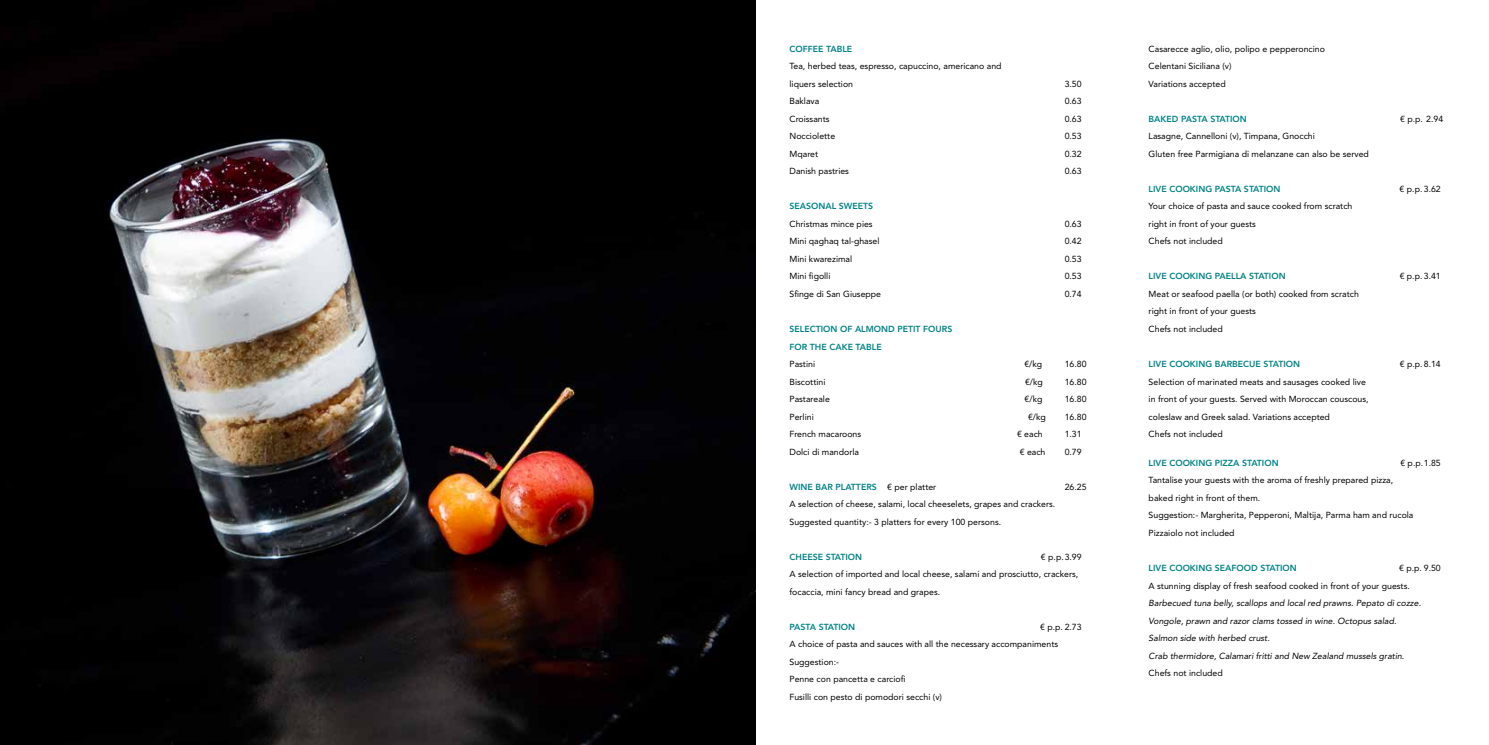
<style>
.page{position:relative;width:1489px;height:745px;background:#fff}
.page>*{position:absolute;margin:0;border:0;box-sizing:border-box;transform-origin:0 0}
.t1{font:8.75px/17.5px "Avenir LT Std";color:#000}
.t2{font:800 8.75px/17.5px "Avenir LT Std";color:#008387}
.t3{font:italic 8.75px/17.5px "Avenir LT Std";color:#000}
.s1{font-weight:400;color:#000}
</style>
<div class="page">
<img style="left:0;top:0;width:755px;height:744px">
<p class="t2" style="left:789px;top:40px;width:64px">COFFEE TABLE</p>
<p class="t1" style="left:789px;top:57px;width:213px">Tea, herbed teas, espresso, capuccino, americano and liquers selection</p>
<p class="t1" style="left:1064px;top:75px;width:19px">3.50</p>
<p class="t1" style="left:789px;top:92px;width:31px">Baklava</p>
<p class="t1" style="left:1064px;top:92px;width:19px">0.63</p>
<p class="t1" style="left:789px;top:110px;width:42px">Croissants</p>
<p class="t1" style="left:1064px;top:110px;width:19px">0.63</p>
<p class="t1" style="left:789px;top:127px;width:47px">Nocciolette</p>
<p class="t1" style="left:1064px;top:127px;width:19px">0.53</p>
<p class="t1" style="left:789px;top:145px;width:30px">Mqaret</p>
<p class="t1" style="left:1064px;top:145px;width:19px">0.32</p>
<p class="t1" style="left:789px;top:162px;width:61px">Danish pastries</p>
<p class="t1" style="left:1064px;top:162px;width:19px">0.63</p>
<p class="t2" style="left:789px;top:197px;width:85px">SEASONAL SWEETS</p>
<p class="t1" style="left:789px;top:215px;width:85px">Christmas mince pies</p>
<p class="t1" style="left:1064px;top:215px;width:19px">0.63</p>
<p class="t1" style="left:789px;top:232px;width:91px">Mini qaghaq tal-ghasel</p>
<p class="t1" style="left:1064px;top:232px;width:19px">0.42</p>
<p class="t1" style="left:789px;top:250px;width:64px">Mini kwarezimal</p>
<p class="t1" style="left:1064px;top:250px;width:19px">0.53</p>
<p class="t1" style="left:789px;top:267px;width:42px">Mini figolli</p>
<p class="t1" style="left:1064px;top:267px;width:19px">0.53</p>
<p class="t1" style="left:789px;top:285px;width:93px">Sfinge di San Giuseppe</p>
<p class="t1" style="left:1064px;top:285px;width:19px">0.74</p>
<p class="t2" style="left:789px;top:320px;width:164px">SELECTION OF ALMOND PETIT FOURS<br>FOR THE CAKE TABLE</p>
<p class="t1" style="left:789px;top:355px;width:27px">Pastini</p>
<p class="t1" style="left:1024px;top:355px;width:19px">€/kg</p>
<p class="t1" style="left:1064px;top:355px;width:23px">16.80</p>
<p class="t1" style="left:789px;top:372px;width:37px">Biscottini</p>
<p class="t1" style="left:1025px;top:372px;width:19px">€/kg</p>
<p class="t1" style="left:1064px;top:372px;width:23px">16.80</p>
<p class="t1" style="left:789px;top:390px;width:42px">Pastareale</p>
<p class="t1" style="left:1024px;top:390px;width:19px">€/kg</p>
<p class="t1" style="left:1064px;top:390px;width:23px">16.80</p>
<p class="t1" style="left:789px;top:407px;width:26px">Perlini</p>
<p class="t1" style="left:1027px;top:407px;width:19px">€/kg</p>
<p class="t1" style="left:1064px;top:407px;width:23px">16.80</p>
<p class="t1" style="left:789px;top:425px;width:73px">French macaroons</p>
<p class="t1" style="left:1016px;top:425px;width:27px">€ each</p>
<p class="t1" style="left:1064px;top:425px;width:19px">1.31</p>
<p class="t1" style="left:789px;top:442px;width:71px">Dolci di mandorla</p>
<p class="t1" style="left:1019px;top:442px;width:27px">€ each</p>
<p class="t1" style="left:1064px;top:442px;width:19px">0.79</p>
<p class="t2" style="left:789px;top:477px;width:148px">WINE BAR PLATTERS <span class="s1">€ per platter</span></p>
<p class="t1" style="left:1064px;top:477px;width:23px">26.25</p>
<p class="t1" style="left:789px;top:495px;width:267px">A selection of cheese, salami, local cheeselets, grapes and crackers.<br>Suggested quantity:- 3 platters for every 100 persons.</p>
<p class="t2" style="left:789px;top:547px;width:74px">CHEESE STATION</p>
<p class="t1" style="left:789px;top:547px;width:294px;text-indent:251px">€ p.p.3.99<br>A selection of imported and local cheese, salami and prosciutto, crackers, focaccia, mini fancy bread and grapes.</p>
<p class="t2" style="left:789px;top:617px;width:67px">PASTA STATION</p>
<p class="t1" style="left:789px;top:617px;width:294px;text-indent:250px">€ p.p. 2.73<br>A choice of pasta and sauces with all the necessary accompaniments<br>Suggestion:-<br>Penne con pancetta e carciofi<br>Fusilli con pesto di pomodori secchi (v)</p>
<p class="t1" style="left:1148px;top:40px;width:178px">Casarecce aglio, olio, polipo e pepperoncino<br>Celentani Siciliana (v)<br>Variations accepted</p>
<p class="t2" style="left:1148px;top:110px;width:100px">BAKED PASTA STATION</p>
<p class="t1" style="left:1399px;top:110px;width:45px">€ p.p. 2.94</p>
<p class="t1" style="left:1148px;top:127px;width:222px">Lasagne, Cannelloni (v), Timpana, Gnocchi<br>Gluten free Parmigiana di melanzane can also be served</p>
<p class="t2" style="left:1148px;top:180px;width:133px">LIVE COOKING PASTA STATION</p>
<p class="t1" style="left:1399px;top:180px;width:43px">€ p.p. 3.62</p>
<p class="t1" style="left:1148px;top:197px;width:205px">Your choice of pasta and sauce cooked from scratch right in front of your guests<br>Chefs not included</p>
<p class="t2" style="left:1148px;top:267px;width:138px">LIVE COOKING PAELLA STATION</p>
<p class="t1" style="left:1399px;top:267px;width:43px">€ p.p. 3.41</p>
<p class="t1" style="left:1148px;top:285px;width:212px">Meat or seafood paella (or both) cooked from scratch right in front of your guests<br>Chefs not included</p>
<p class="t2" style="left:1148px;top:355px;width:153px">LIVE COOKING BARBECUE STATION</p>
<p class="t1" style="left:1399px;top:355px;width:42px">€ p.p.8.14</p>
<p class="t1" style="left:1148px;top:372px;width:221px">Selection of marinated meats and sausages cooked live in front of your guests. Served with Moroccan couscous, coleslaw and Greek salad. Variations accepted<br>Chefs not included</p>
<p class="t2" style="left:1148px;top:454px;width:131px">LIVE COOKING PIZZA STATION</p>
<p class="t1" style="left:1400px;top:454px;width:42px">€ p.p.1.85</p>
<p class="t1" style="left:1148px;top:471px;width:266px">Tantalise your guests with the aroma of freshly prepared pizza, baked right in front of them.<br>Suggestion:- Margherita, Pepperoni, Maltija, Parma ham and rucola Pizzaiolo not included</p>
<p class="t2" style="left:1148px;top:559px;width:150px">LIVE COOKING SEAFOOD STATION</p>
<p class="t1" style="left:1148px;top:559px;width:294px;text-indent:250px">€ p.p. 9.50<br>A stunning display of fresh seafood cooked in front of your guests.</p>
<p class="t3" style="left:1148px;top:594px;width:274px">Barbecued tuna belly, scallops and local red prawns. Pepato di cozze.<br>Vongole, prawn and razor clams tossed in wine. Octopus salad.<br>Salmon side with herbed crust.<br>Crab thermidore, Calamari fritti and New Zealand mussels gratin.</p>
<p class="t1" style="left:1148px;top:664px;width:76px">Chefs not included</p>
</div>
